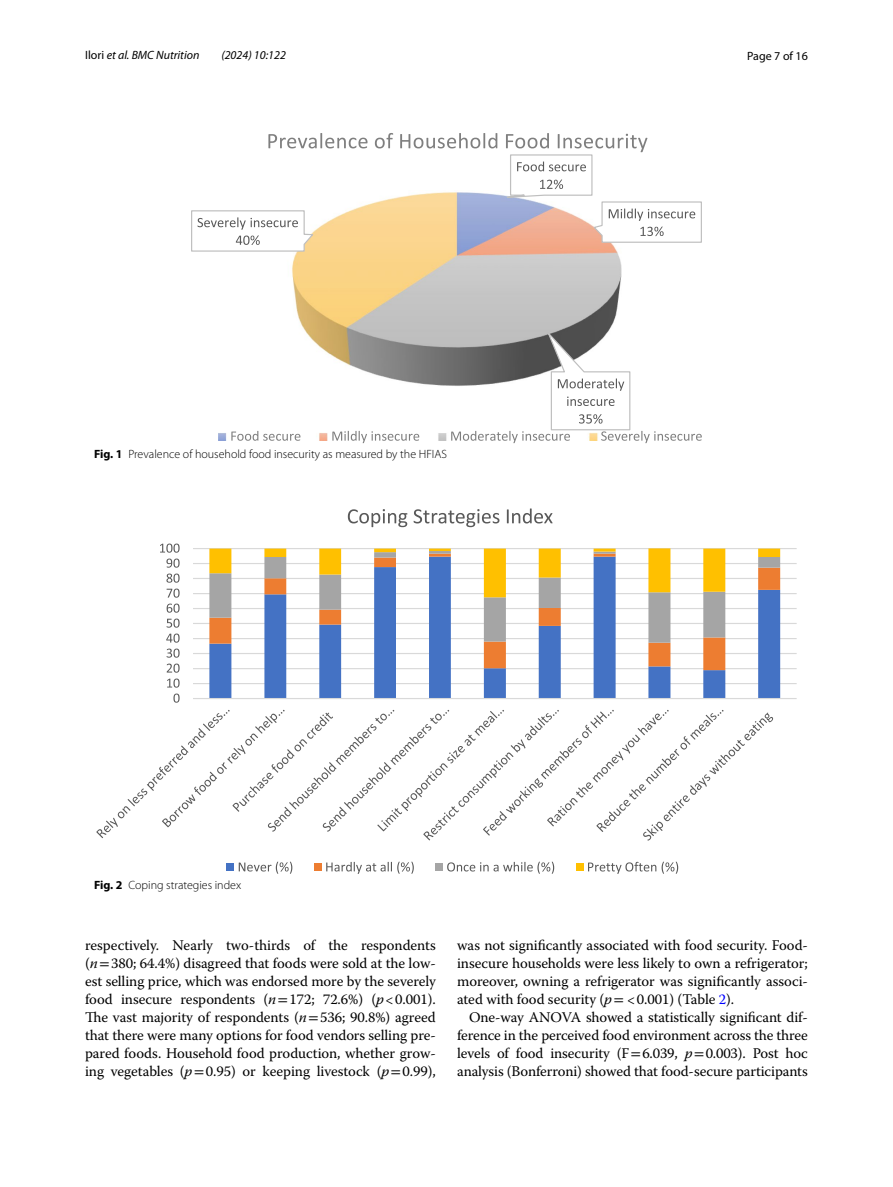
<style>
.page{position:relative;width:893px;height:1187px;background:#fff}
.page>*{position:absolute;margin:0;border:0;box-sizing:border-box;transform-origin:0 0}
.t1{font:14.7px/18px "Warnock Pro";letter-spacing:-.005em;color:#000;text-align:justify}
.t2{font:300 12px "Myriad Pro";color:#000}
.t3{font:italic 12px "Myriad Pro";color:#000}
.t4{font:12px "Myriad Pro";color:#000}
.s1{font-style:normal}
.s2{font-weight:700}
.s3{font-style:italic}
.s4{font-family:"STIX"}
.s5{color:#00f}
</style>
<div class="page">
<img style="left:219px;top:252px;width:403px;height:188px">
<svg style="left:191px;top:133px;width:511px;height:119px"></svg>
<svg style="left:231px;top:431px;width:69px;height:10px"></svg>
<svg style="left:332px;top:431px;width:87px;height:12px"></svg>
<svg style="left:451px;top:327px;width:251px;height:116px"></svg>
<hr style="left:193px;top:683px;width:604px;height:1px;background:#d9d9d9">
<hr style="left:193px;top:668px;width:604px;height:1px;background:#d9d9d9">
<hr style="left:193px;top:653px;width:604px;height:1px;background:#d9d9d9">
<hr style="left:193px;top:638px;width:604px;height:1px;background:#d9d9d9">
<hr style="left:193px;top:623px;width:604px;height:1px;background:#d9d9d9">
<hr style="left:193px;top:608px;width:604px;height:1px;background:#d9d9d9">
<hr style="left:193px;top:593px;width:604px;height:1px;background:#d9d9d9">
<hr style="left:193px;top:578px;width:604px;height:1px;background:#d9d9d9">
<hr style="left:193px;top:563px;width:604px;height:1px;background:#d9d9d9">
<hr style="left:193px;top:548px;width:604px;height:1px;background:#d9d9d9">
<svg style="left:209px;top:670px;width:571px;height:28px"></svg>
<svg style="left:209px;top:642px;width:571px;height:28px"></svg>
<svg style="left:209px;top:597px;width:571px;height:45px"></svg>
<svg style="left:209px;top:548px;width:571px;height:49px"></svg>
<hr style="left:193px;top:698px;width:604px;height:1px;background:#d9d9d9">
<svg style="left:173px;top:693px;width:7px;height:9px"></svg>
<svg style="left:167px;top:678px;width:13px;height:9px"></svg>
<svg style="left:167px;top:663px;width:13px;height:9px"></svg>
<svg style="left:167px;top:648px;width:13px;height:9px"></svg>
<svg style="left:166px;top:633px;width:14px;height:9px"></svg>
<svg style="left:167px;top:618px;width:13px;height:9px"></svg>
<svg style="left:167px;top:603px;width:13px;height:9px"></svg>
<svg style="left:167px;top:588px;width:13px;height:9px"></svg>
<svg style="left:166px;top:573px;width:14px;height:9px"></svg>
<svg style="left:166px;top:558px;width:14px;height:9px"></svg>
<svg style="left:160px;top:543px;width:20px;height:9px"></svg>
<svg style="left:96px;top:709px;width:677px;height:131px"></svg>
<svg style="left:348px;top:508px;width:205px;height:19px"></svg>
<div style="left:227px;top:863px;width:7px;height:8px;background:#4472c4"></div>
<svg style="left:239px;top:861px;width:53px;height:12px"></svg>
<div style="left:314px;top:863px;width:8px;height:8px;background:#ed7d31"></div>
<svg style="left:326px;top:861px;width:88px;height:12px"></svg>
<div style="left:435px;top:863px;width:8px;height:8px;background:#a5a5a5"></div>
<svg style="left:447px;top:861px;width:107px;height:12px"></svg>
<div style="left:576px;top:863px;width:7px;height:8px;background:#ffc000"></div>
<svg style="left:588px;top:861px;width:90px;height:12px"></svg>
<p class="t3" style="left:85px;top:48px;width:116px"><span class="s1">Ilori</span> et al. BMC Nutrition</p>
<p class="t3" style="left:221px;top:48px;width:66px">(2024) 10:122</p>
<p class="t4" style="left:747px;top:48px;width:62px">Page 7 of 16</p>
<p class="t2" style="left:94px;top:447px;width:354px"><span class="s2">Fig. 1</span> Prevalence of household food insecurity as measured by the HFIAS</p>
<p class="t2" style="left:94px;top:878px;width:149px"><span class="s2">Fig. 2</span> Coping strategies index</p>
<p class="t1" style="left:85px;top:935px;width:352px">respectively. Nearly two-thirds of the respondents (<span class="s3">n</span><span class="s4">=</span>380; 64.4%) disagreed that foods were sold at the low&shy;est selling price, which was endorsed more by the severely food insecure respondents (<span class="s3">n</span><span class="s4">=</span>172; 72.6%) (<span class="s3">p</span>&lt;0.001).<br>The vast majority of respondents (<span class="s3">n</span><span class="s4">=</span>536; 90.8%) agreed that there were many options for food vendors selling pre&shy;pared foods. Household food production, whether grow&shy;ing vegetables (<span class="s3">p</span><span class="s4">=</span>0.95) or keeping livestock (<span class="s3">p</span><span class="s4">=</span>0.99),</p>
<p class="t1" style="left:457px;top:935px;width:352px">was not significantly associated with food security. Food&shy;insecure households were less likely to own a refrigerator; moreover, owning a refrigerator was significantly associ&shy;ated with food security (<span class="s3">p</span><span class="s4">=</span> &lt;0.001) (Table <span class="s5">2</span>).</p>
<p class="t1" style="left:457px;top:1007px;width:352px;text-indent:12px">One-way ANOVA showed a statistically significant dif&shy;ference in the perceived food environment across the three levels of food insecurity (F<span class="s4">=</span>6.039, <span class="s3">p</span><span class="s4">=</span>0.003). Post hoc analysis (Bonferroni) showed that food-secure participants</p>
</div>
